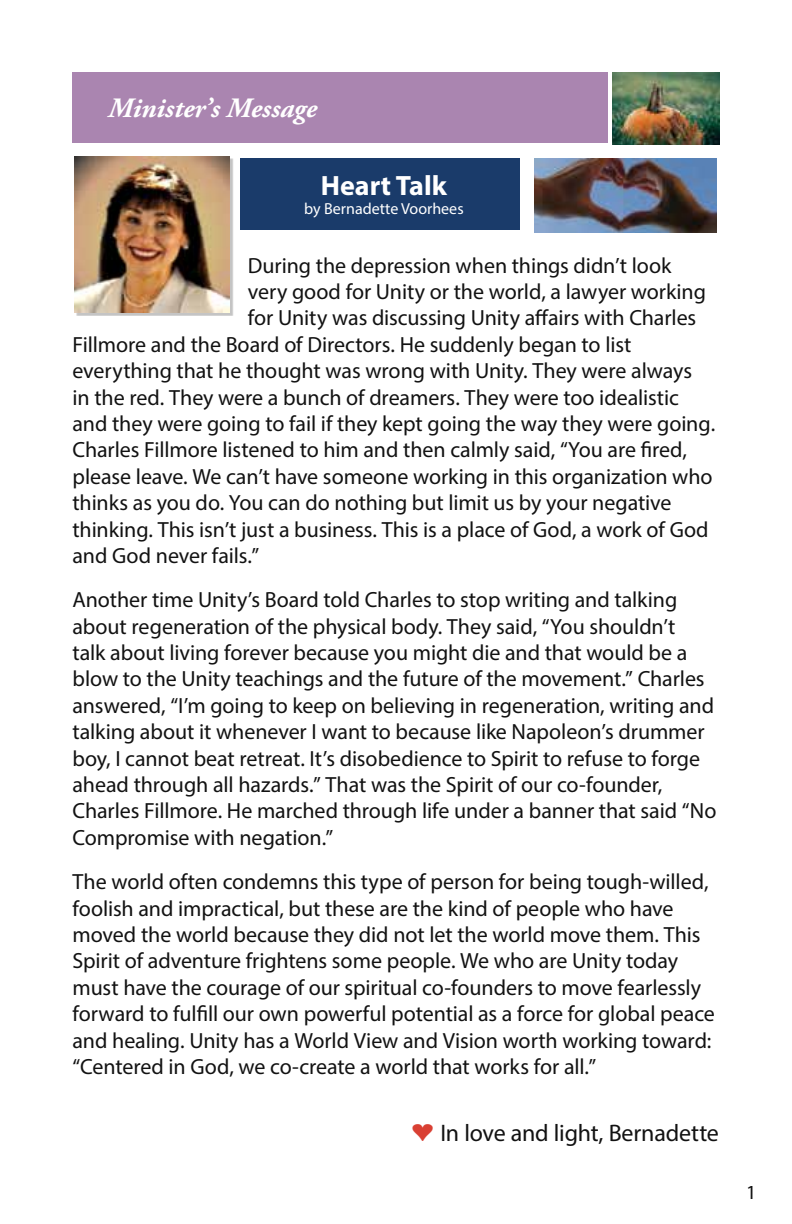
<style>
.page{position:relative;width:792px;height:1224px;background:#fff}
.page>*{position:absolute;margin:0;border:0;box-sizing:border-box;transform-origin:0 0}
.t1{font:italic 700 28px "Adobe Garamond Pro";color:#fff}
.t2{font:700 28px "Myriad Pro";color:#fff}
.t3{font:24px "Myriad Pro";letter-spacing:-.01em;color:#121212}
.t4{font:22px/26.4px "Myriad Pro";letter-spacing:-.005em;color:#121212}
.t5{font:20px "Myriad Pro";color:#121212}
.t6{font:16px "Myriad Pro";color:#fff}
</style>
<div class="page">
<img style="left:612px;top:72px;width:108px;height:72px">
<div style="left:72px;top:72px;width:535px;height:70px;background:#aa85b0"></div>
<img style="left:534px;top:158px;width:183px;height:75px">
<div style="left:240px;top:158px;width:280px;height:72px;background:#1a3b6a"></div>
<div style="left:76px;top:158px;width:158px;height:158px;background:#121212;opacity:.25"></div>
<img style="left:74px;top:156px;width:156px;height:156px">
<p class="t1" style="left:108px;top:92px;width:211px">Minister’s Message</p>
<p class="t2" style="left:321px;top:167px;width:128px">Heart Talk</p>
<p class="t6" style="left:304px;top:199px;width:161px">by Bernadette Voorhees</p>
<p class="t4" style="left:248px;top:252px;width:425px">During the depression when things didn’t look</p>
<p class="t4" style="left:248px;top:278px;width:460px">very good for Unity or the world, a lawyer working</p>
<p class="t4" style="left:248px;top:304px;width:450px">for Unity was discussing Unity affairs with Charles</p>
<p class="t4" style="left:73px;top:331px;width:560px">Fillmore and the Board of Directors. He suddenly began to list</p>
<p class="t4" style="left:73px;top:357px;width:621px">everything that he thought was wrong with Unity. They were always</p>
<p class="t4" style="left:73px;top:384px;width:608px">in the red. They were a bunch of dreamers. They were too idealistic</p>
<p class="t4" style="left:73px;top:410px;width:644px">and they were going to fail if they kept going the way they were going.</p>
<p class="t4" style="left:73px;top:436px;width:616px">Charles Fillmore listened to him and then calmly said, “You are fired,</p>
<p class="t4" style="left:73px;top:463px;width:642px">please leave. We can’t have someone working in this organization who</p>
<p class="t4" style="left:73px;top:489px;width:601px">thinks as you do. You can do nothing but limit us by your negative</p>
<p class="t4" style="left:73px;top:516px;width:638px">thinking. This isn’t just a business. This is a place of God, a work of God</p>
<p class="t4" style="left:73px;top:542px;width:188px">and God never fails.”</p>
<p class="t4" style="left:73px;top:586px;width:645px">Another time Unity’s Board told Charles to stop writing and talking about regeneration of the physical body. They said, “You shouldn’t<br>talk about living forever because you might die and that would be a blow to the Unity teachings and the future of the movement.” Charles answered, “I’m going to keep on believing in regeneration, writing and talking about it whenever I want to because like Napoleon’s drummer boy, I cannot beat retreat. It’s disobedience to Spirit to refuse to forge ahead through all hazards.” That was the Spirit of our co-founder, Charles Fillmore. He marched through life under a banner that said “No Compromise with negation.”</p>
<p class="t4" style="left:73px;top:868px;width:644px">The world often condemns this type of person for being tough-willed, foolish and impractical, but these are the kind of people who have moved the world because they did not let the world move them. This Spirit of adventure frightens some people. We who are Unity today must have the courage of our spiritual co-founders to move fearlessly forward to fulfill our own powerful potential as a force for global peace and healing. Unity has a World View and Vision worth working toward: “Centered in God, we co-create a world that works for all.”</p>
<p class="t3" style="left:440px;top:1118px;width:280px">In love and light, Bernadette</p>
<p class="t5" style="left:746px;top:1180px;width:12px">1</p>
</div>
